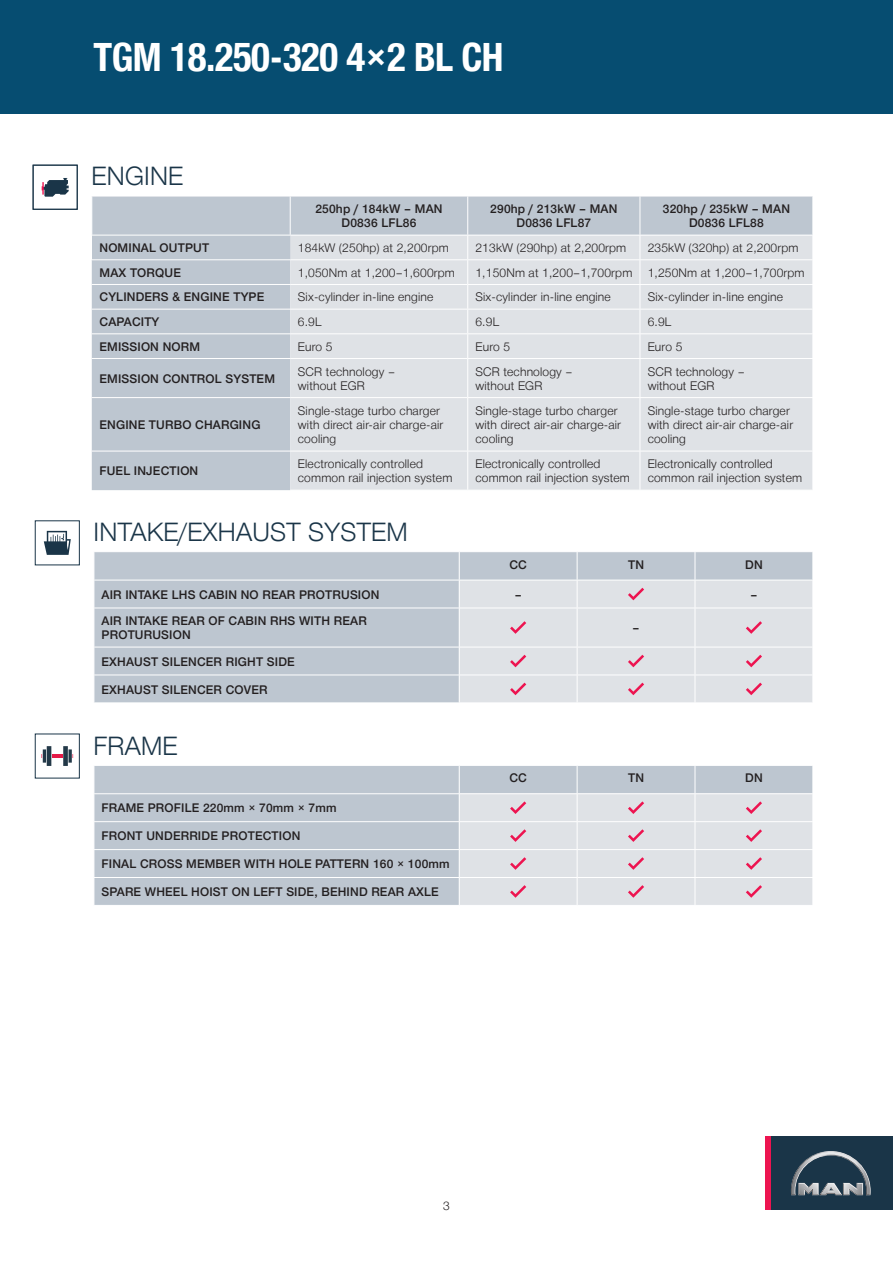
<style>
.page{position:relative;width:893px;height:1263px;background:#fff}
.page>*{position:absolute;margin:0;border:0;box-sizing:border-box;transform-origin:0 0}
.t1{font:700 39px "Man Global Condensed";letter-spacing:-.015em;color:#fff}
.t2{font:300 25.5px "Man Global";letter-spacing:.01em;color:#1a3548}
.t3{font:300 12px/14.4px "Man Global";letter-spacing:.015em;color:#231f20}
.t4{font:500 12px/14.4px "Man Global";letter-spacing:.015em;color:#231f20;text-align:center}
</style>
<div class="page">
<div style="left:0;top:0;width:893px;height:114px;background:#064d71"></div>
<div style="left:765px;top:1136px;width:6px;height:74px;background:#ed1450"></div>
<svg style="left:771px;top:1136px;width:122px;height:74px;background:#2d4556"></svg>
<div style="left:92px;top:197px;width:720px;height:293px;background:#bdc6d0"></div>
<div style="left:92px;top:235px;width:198px;height:25px;background:#bdc6d0"></div>
<div style="left:290px;top:236px;width:522px;height:254px;background:#dfe2e6"></div>
<hr style="left:290px;top:196px;width:1px;height:39px;background:#fff">
<hr style="left:290px;top:259px;width:178px;height:1px;background:#fff">
<hr style="left:468px;top:259px;width:172px;height:1px;background:#fff">
<hr style="left:640px;top:259px;width:173px;height:1px;background:#fff">
<hr style="left:92px;top:284px;width:198px;height:1px;background:#fff">
<hr style="left:290px;top:284px;width:178px;height:1px;background:#fff">
<hr style="left:468px;top:284px;width:172px;height:1px;background:#fff">
<hr style="left:640px;top:284px;width:173px;height:1px;background:#fff">
<hr style="left:92px;top:309px;width:198px;height:1px;background:#fff">
<hr style="left:290px;top:309px;width:178px;height:1px;background:#fff">
<hr style="left:468px;top:309px;width:172px;height:1px;background:#fff">
<hr style="left:640px;top:309px;width:173px;height:1px;background:#fff">
<hr style="left:92px;top:333px;width:198px;height:1px;background:#fff">
<hr style="left:290px;top:333px;width:178px;height:1px;background:#fff">
<hr style="left:468px;top:333px;width:172px;height:1px;background:#fff">
<svg style="left:467px;top:236px;width:1px;height:122px"></svg>
<hr style="left:640px;top:333px;width:173px;height:1px;background:#fff">
<svg style="left:640px;top:236px;width:1px;height:122px"></svg>
<svg style="left:812px;top:236px;width:1px;height:122px"></svg>
<hr style="left:92px;top:358px;width:198px;height:1px;background:#fff">
<hr style="left:290px;top:358px;width:178px;height:1px;background:#fff">
<hr style="left:468px;top:358px;width:172px;height:1px;background:#fff">
<hr style="left:467px;top:359px;width:1px;height:38px;background:#fff">
<hr style="left:640px;top:358px;width:173px;height:1px;background:#fff">
<hr style="left:640px;top:359px;width:1px;height:38px;background:#fff">
<hr style="left:92px;top:397px;width:198px;height:1px;background:#fff">
<hr style="left:290px;top:397px;width:178px;height:1px;background:#fff">
<hr style="left:468px;top:397px;width:172px;height:1px;background:#fff">
<hr style="left:467px;top:398px;width:1px;height:53px;background:#fff">
<hr style="left:640px;top:397px;width:173px;height:1px;background:#fff">
<hr style="left:640px;top:398px;width:1px;height:53px;background:#fff">
<hr style="left:92px;top:451px;width:198px;height:1px;background:#fff">
<hr style="left:290px;top:451px;width:178px;height:1px;background:#fff">
<hr style="left:468px;top:451px;width:172px;height:1px;background:#fff">
<hr style="left:467px;top:451px;width:1px;height:39px;background:#fff">
<hr style="left:640px;top:451px;width:173px;height:1px;background:#fff">
<hr style="left:640px;top:451px;width:1px;height:39px;background:#fff">
<hr style="left:290px;top:235px;width:178px;height:1px;background:#fff">
<hr style="left:468px;top:235px;width:172px;height:1px;background:#fff">
<hr style="left:640px;top:235px;width:173px;height:1px;background:#fff">
<hr style="left:91px;top:235px;width:199px;height:1px;background:#fff">
<hr style="left:92px;top:259px;width:198px;height:1px;background:#fff">
<hr style="left:467px;top:196px;width:1px;height:39px;background:#fff">
<hr style="left:640px;top:196px;width:1px;height:39px;background:#fff">
<svg style="left:42px;top:178px;width:27px;height:19px"></svg>
<div style="left:33px;top:165px;width:45px;height:45px;border:1px solid #1a3548"></div>
<div style="left:95px;top:552px;width:364px;height:150px;background:#bdc6d0"></div>
<hr style="left:94px;top:580px;width:365px;height:1px;background:#fff">
<svg style="left:94px;top:552px;width:1px;height:56px"></svg>
<hr style="left:94px;top:608px;width:365px;height:1px;background:#fff">
<hr style="left:94px;top:647px;width:365px;height:1px;background:#fff">
<hr style="left:94px;top:675px;width:365px;height:1px;background:#fff">
<svg style="left:94px;top:647px;width:1px;height:55px"></svg>
<svg style="left:459px;top:552px;width:354px;height:151px;background:#dadce1"></svg>
<svg style="left:44px;top:531px;width:27px;height:24px"></svg>
<div style="left:35px;top:520px;width:45px;height:45px;border:1px solid #1a3548"></div>
<div style="left:95px;top:766px;width:364px;height:139px;background:#bdc6d0"></div>
<hr style="left:94px;top:793px;width:365px;height:1px;background:#fff">
<hr style="left:94px;top:821px;width:365px;height:1px;background:#fff">
<hr style="left:94px;top:849px;width:365px;height:1px;background:#fff">
<hr style="left:94px;top:877px;width:365px;height:1px;background:#fff">
<svg style="left:94px;top:766px;width:1px;height:139px"></svg>
<svg style="left:459px;top:766px;width:354px;height:139px;background:#d9dbe0"></svg>
<svg style="left:41px;top:746px;width:32px;height:20px"></svg>
<div style="left:35px;top:734px;width:45px;height:44px;border:1px solid #1a3548"></div>
<h1 class="t1" style="left:94px;top:35px;width:412px">TGM 18.250-320 4×2 BL CH</h1>
<h2 class="t2" style="left:91px;top:162px;width:93px">ENGINE</h2>
<p class="t4" style="left:315px;top:202px;width:129px">250hp / 184kW – MAN<br>D0836 LFL86</p>
<p class="t4" style="left:490px;top:202px;width:129px">290hp / 213kW – MAN<br>D0836 LFL87</p>
<p class="t4" style="left:663px;top:202px;width:129px">320hp / 235kW – MAN<br>D0836 LFL88</p>
<p class="t4" style="left:99px;top:241px;width:111px">NOMINAL OUTPUT</p>
<p class="t3" style="left:298px;top:241px;width:152px">184kW (250hp) at 2,200rpm</p>
<p class="t3" style="left:475px;top:241px;width:152px">213kW (290hp) at 2,200rpm</p>
<p class="t3" style="left:648px;top:241px;width:152px">235kW (320hp) at 2,200rpm</p>
<p class="t4" style="left:99px;top:265px;width:83px">MAX TORQUE</p>
<p class="t3" style="left:298px;top:265px;width:158px">1,050Nm at 1,200–1,600rpm</p>
<p class="t3" style="left:475px;top:265px;width:158px">1,150Nm at 1,200–1,700rpm</p>
<p class="t3" style="left:648px;top:265px;width:158px">1,250Nm at 1,200–1,700rpm</p>
<p class="t4" style="left:99px;top:290px;width:166px">CYLINDERS &amp; ENGINE TYPE</p>
<p class="t3" style="left:298px;top:290px;width:137px">Six-cylinder in-line engine</p>
<p class="t3" style="left:475px;top:290px;width:137px">Six-cylinder in-line engine</p>
<p class="t3" style="left:648px;top:290px;width:137px">Six-cylinder in-line engine</p>
<p class="t4" style="left:99px;top:315px;width:61px">CAPACITY</p>
<p class="t3" style="left:298px;top:315px;width:25px">6.9L</p>
<p class="t3" style="left:475px;top:315px;width:25px">6.9L</p>
<p class="t3" style="left:648px;top:315px;width:25px">6.9L</p>
<p class="t4" style="left:99px;top:339px;width:102px">EMISSION NORM</p>
<p class="t3" style="left:298px;top:339px;width:36px">Euro 5</p>
<p class="t3" style="left:475px;top:339px;width:36px">Euro 5</p>
<p class="t3" style="left:648px;top:339px;width:36px">Euro 5</p>
<p class="t4" style="left:99px;top:371px;width:177px">EMISSION CONTROL SYSTEM</p>
<p class="t3" style="left:298px;top:364px;width:99px">SCR technology – without EGR</p>
<p class="t3" style="left:475px;top:364px;width:99px">SCR technology – without EGR</p>
<p class="t3" style="left:648px;top:364px;width:99px">SCR technology – without EGR</p>
<p class="t4" style="left:99px;top:418px;width:162px">ENGINE TURBO CHARGING</p>
<p class="t3" style="left:298px;top:403px;width:147px">Single-stage turbo charger with direct air-air charge-air cooling</p>
<p class="t3" style="left:475px;top:403px;width:147px">Single-stage turbo charger with direct air-air charge-air cooling</p>
<p class="t3" style="left:648px;top:403px;width:147px">Single-stage turbo charger with direct air-air charge-air cooling</p>
<p class="t4" style="left:99px;top:464px;width:100px">FUEL INJECTION</p>
<p class="t3" style="left:298px;top:457px;width:156px">Electronically controlled common rail injection system</p>
<p class="t3" style="left:475px;top:457px;width:156px">Electronically controlled common rail injection system</p>
<p class="t3" style="left:648px;top:457px;width:156px">Electronically controlled common rail injection system</p>
<h2 class="t2" style="left:94px;top:517px;width:316px">INTAKE/EXHAUST SYSTEM</h2>
<p class="t4" style="left:509px;top:557px;width:19px">CC</p>
<p class="t4" style="left:628px;top:557px;width:17px">TN</p>
<p class="t4" style="left:745px;top:557px;width:19px">DN</p>
<p class="t4" style="left:102px;top:587px;width:279px">AIR INTAKE LHS CABIN NO REAR PROTRUSION</p>
<p class="t4" style="left:515px;top:587px;width:8px">–</p>
<p class="t4" style="left:750px;top:587px;width:8px">–</p>
<p class="t4" style="left:102px;top:614px;width:267px;text-align:left">AIR INTAKE REAR OF CABIN RHS WITH REAR<br>PROTURUSION</p>
<p class="t4" style="left:633px;top:621px;width:8px">–</p>
<p class="t4" style="left:102px;top:654px;width:195px">EXHAUST SILENCER RIGHT SIDE</p>
<p class="t4" style="left:102px;top:682px;width:168px">EXHAUST SILENCER COVER</p>
<h2 class="t2" style="left:94px;top:731px;width:86px">FRAME</h2>
<p class="t4" style="left:102px;top:801px;width:236px">FRAME PROFILE 220mm × 70mm × 7mm</p>
<p class="t4" style="left:102px;top:829px;width:200px">FRONT UNDERRIDE PROTECTION</p>
<p class="t4" style="left:102px;top:857px;width:349px">FINAL CROSS MEMBER WITH HOLE PATTERN 160 × 100mm</p>
<p class="t4" style="left:102px;top:885px;width:339px">SPARE WHEEL HOIST ON LEFT SIDE, BEHIND REAR AXLE</p>
<p class="t4" style="left:509px;top:771px;width:19px">CC</p>
<p class="t4" style="left:628px;top:771px;width:17px">TN</p>
<p class="t4" style="left:745px;top:771px;width:19px">DN</p>
<p class="t3" style="left:443px;top:1198px;width:8px">3</p>
</div>
